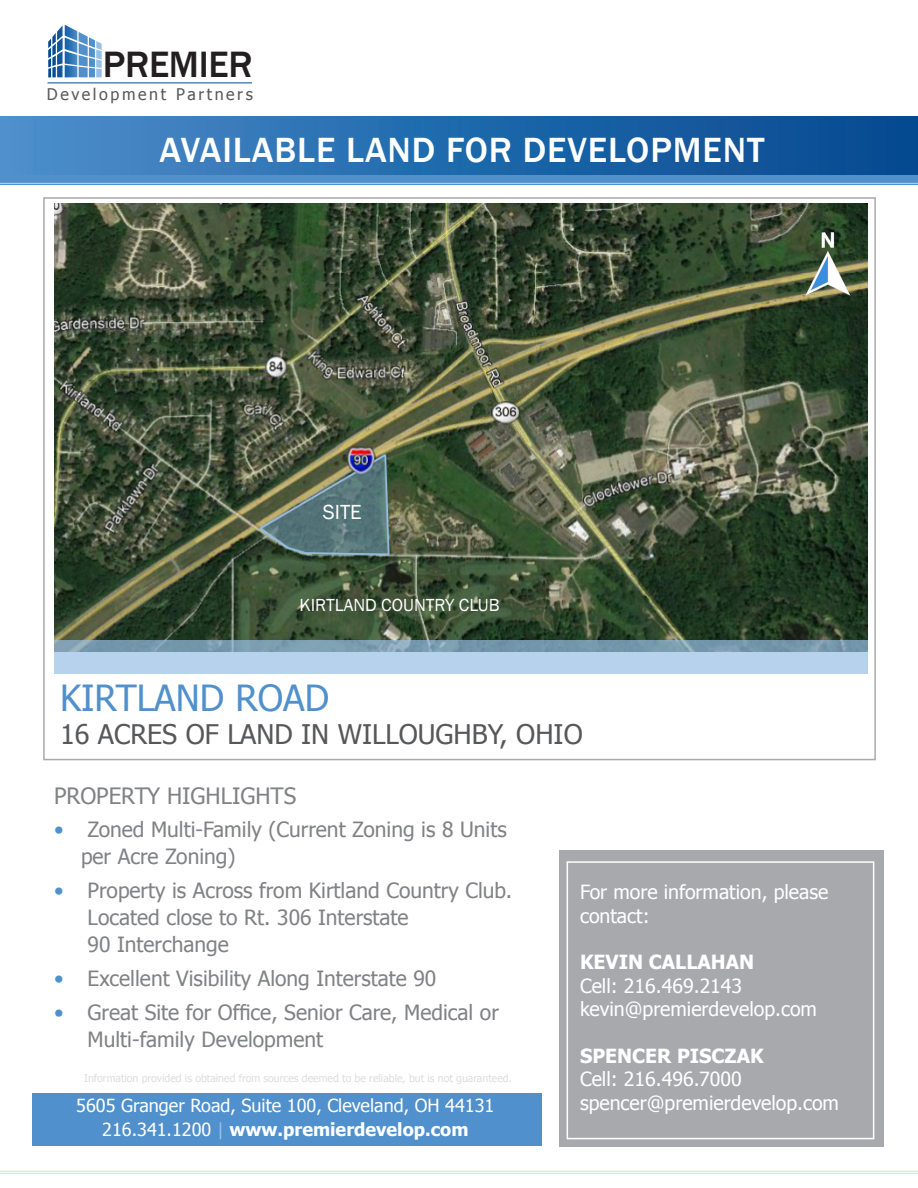
<style>
.page{position:relative;width:918px;height:1188px;background:#fff}
.page>*{position:absolute;margin:0;border:0;box-sizing:border-box;transform-origin:0 0}
.t1{font:500 37.65px "Franklin Gothic";letter-spacing:-.01em;color:#231f20}
.t2{font:500 36px "Franklin Gothic";letter-spacing:.025em;color:#fff}
.t3{font:36px "Tahoma";color:#5090cc}
.t4{font:27px "Tahoma";color:#57585a}
.t5{font:22.5px "Tahoma";color:#808285}
.t6{font:21px/27px "Tahoma";color:#808285}
.t7{font:21px "Franklin Gothic";color:#fff}
.t8{font:19.5px "Tahoma";color:#fff}
.t9{font:700 19.5px "Tahoma";color:#fff}
.t10{font:18px "Tahoma";color:#fff}
.t11{font:700 18px "Tahoma";color:#fff}
.t12{font:18px "Franklin Gothic";color:#fff}
.t13{font:16.05px "Tahoma";letter-spacing:.16em;color:#57585a}
.t14{font:10.5px "Tahoma";color:#dcdddf}
.s1{color:#5090cc}
.s2{font-weight:400}
.s3{font-weight:400;color:#97bfe6}
</style>
<div class="page">
<div style="left:0;top:116px;width:918px;height:65px;background:#5090cc"></div>
<hr style="left:0;top:184px;width:918px;height:1px;background:#5090cc">
<div style="left:0;top:117px;width:918px;height:58px;background:linear-gradient(to right,#4a8ecb,#00478f)"></div>
<hr style="left:0;top:181px;width:918px;height:2px;background:#5090cc">
<hr style="left:47px;top:82px;width:205px;height:1px;background:#014990">
<svg style="left:48px;top:25px;width:54px;height:52px"></svg>
<img style="left:54px;top:204px;width:813px;height:436px">
<div style="left:559px;top:850px;width:324px;height:297px;background:#a8a9ad"></div>
<hr style="left:0;top:1171px;width:918px;height:1px;background:#97bfe6">
<hr style="left:0;top:1173px;width:918px;height:1px;background:#97bfe6">
<svg style="left:54px;top:640px;width:813px;height:34px;background:#a0bed6"></svg>
<div style="left:567px;top:861px;width:307px;height:278px;border:2px solid #fff"></div>
<div style="left:32px;top:1093px;width:510px;height:52px;background:#5090cc"></div>
<img style="left:796px;top:231px;width:67px;height:74px">
<p class="t1" style="left:103px;top:41px;width:151px">PREMIER</p>
<p class="t13" style="left:47px;top:83px;width:207px">Development Partners</p>
<p class="t2" style="left:160px;top:127px;width:606px">AVAILABLE LAND FOR DEVELOPMENT</p>
<p class="t7" style="left:323px;top:499px;width:40px">SITE</p>
<p class="t12" style="left:299px;top:594px;width:202px">KIRTLAND COUNTRY CLUB</p>
<p class="t3" style="left:60px;top:674px;width:271px">KIRTLAND ROAD</p>
<p class="t4" style="left:60px;top:716px;width:524px">16 ACRES OF LAND IN WILLOUGHBY, OHIO</p>
<p class="t5" style="left:54px;top:780px;width:244px">PROPERTY HIGHLIGHTS</p>
<p class="t6" style="left:81px;top:815px;width:427px;text-indent:-27px"><span class="s1">•</span> Zoned Multi-Family (Current Zoning is 8 Units per Acre Zoning)</p>
<p class="t6" style="left:88px;top:876px;width:426px;text-indent:-34px"><span class="s1">•</span> Property is Across from Kirtland Country Club.<br>Located close to Rt. 306 Interstate<br>90 Interchange</p>
<p class="t6" style="left:54px;top:964px;width:384px"><span class="s1">•</span> Excellent Visibility Along Interstate 90</p>
<p class="t6" style="left:88px;top:998px;width:413px;text-indent:-34px"><span class="s1">•</span> Great Site for Office, Senior Care, Medical or<br>Multi-family Development</p>
<p class="t14" style="left:84px;top:1071px;width:429px">Information provided is obtained from sources deemed to be reliable, but is not guaranteed.</p>
<p class="t10" style="left:76px;top:1094px;width:420px">5605 Granger Road, Suite 100, Cleveland, OH 44131</p>
<p class="t11" style="left:102px;top:1117px;width:368px"><span class="s2">216.341.1200</span> <span class="s3">|</span> www.premierdevelop.com</p>
<p class="t8" style="left:580px;top:879px;width:250px">For more information, please</p>
<p class="t8" style="left:580px;top:902px;width:71px">contact:</p>
<p class="t9" style="left:580px;top:949px;width:176px">KEVIN CALLAHAN</p>
<p class="t8" style="left:580px;top:973px;width:164px">Cell: 216.469.2143</p>
<p class="t8" style="left:580px;top:996px;width:238px">kevin@premierdevelop.com</p>
<p class="t9" style="left:580px;top:1042px;width:185px">SPENCER PISCZAK</p>
<p class="t8" style="left:580px;top:1066px;width:163px">Cell: 216.496.7000</p>
<p class="t8" style="left:580px;top:1090px;width:261px">spencer@premierdevelop.com</p>
</div>
